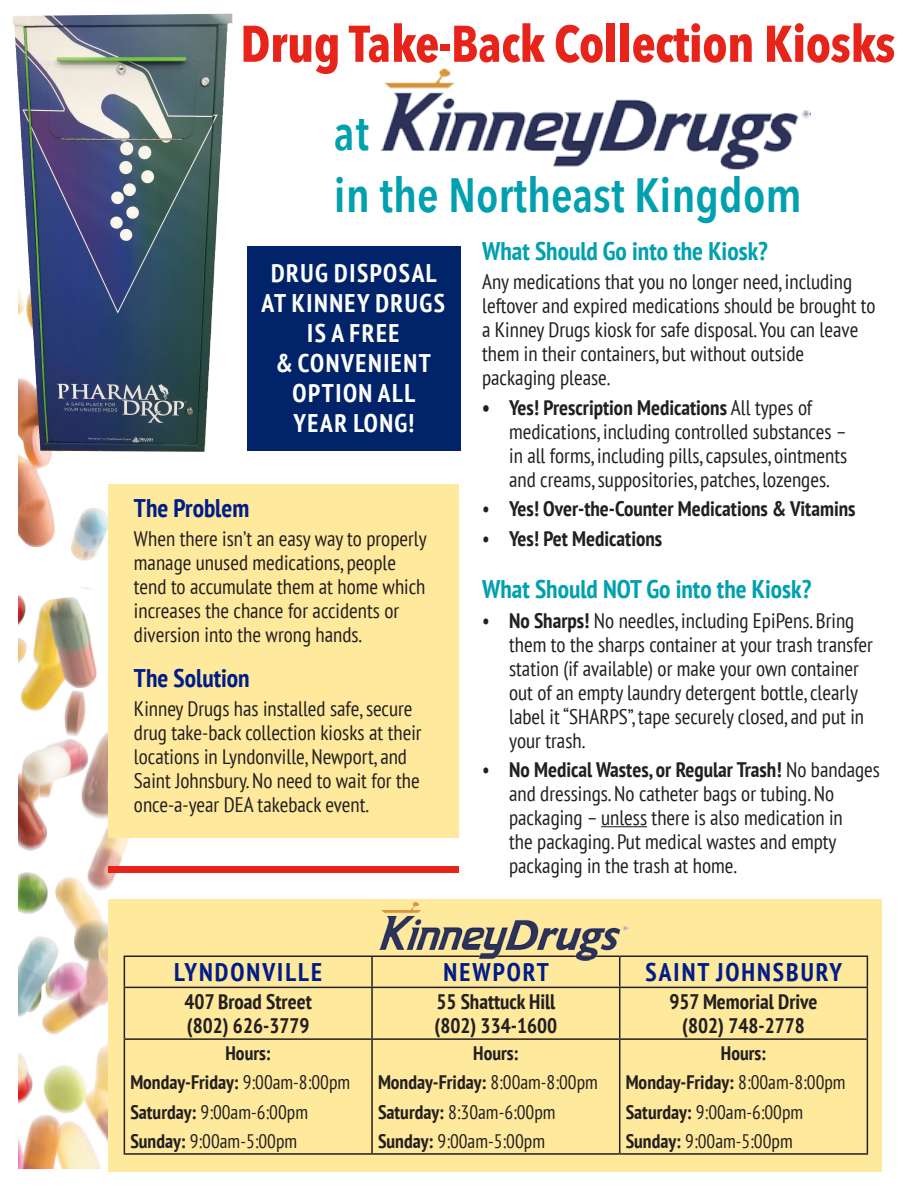
<style>
.page{position:relative;width:918px;height:1188px;background:#fff}
.page>*{position:absolute;margin:0;border:0;box-sizing:border-box;transform-origin:0 0}
.t1{font:700 51px "Avenir Next Condensed";letter-spacing:-.01em;color:#e72419}
.t2{font:600 48px "Avenir Next Condensed";color:#00a0af}
.Paragraph_Style_1{font:700 condensed 25.5px/30px "PT Sans";letter-spacing:.06em;color:#fff;text-align:center}
.Paragraph_Style_1-2{font:700 condensed 25.5px "PT Sans";color:#00a0af}
.Paragraph_Style_1-3{font:700 condensed 25.5px "PT Sans";letter-spacing:.08em;color:#001c88}
.Paragraph_Style_1-4{font:700 condensed 25.5px "PT Sans";color:#001c88}
.Paragraph_Style_1-5{font:condensed 21px/24px "PT Sans";color:#231f20}
.Paragraph_Style_1-6{font:700 condensed 21px/24px "PT Sans";color:#231f20}
.Paragraph_Style_1-7{font:condensed 19.5px "PT Sans";color:#231f20}
.Paragraph_Style_1-8{font:700 condensed 19.5px "PT Sans";color:#231f20}
.s1{font-weight:700}
.s2{font-weight:400}
</style>
<div class="page">
<img style="left:18px;top:625px;width:201px;height:544px">
<img style="left:18px;top:452px;width:91px;height:173px">
<div style="left:109px;top:899px;width:773px;height:273px;background:#ffe99c"></div>
<hr style="left:124px;top:956px;width:248px;height:1px;background:#231f20">
<hr style="left:124px;top:957px;width:1px;height:30px;background:#231f20">
<hr style="left:372px;top:956px;width:248px;height:1px;background:#231f20">
<hr style="left:371px;top:957px;width:2px;height:30px;background:#231f20">
<hr style="left:620px;top:956px;width:248px;height:1px;background:#231f20">
<hr style="left:619px;top:957px;width:1px;height:30px;background:#231f20">
<hr style="left:867px;top:957px;width:1px;height:30px;background:#231f20">
<hr style="left:124px;top:987px;width:248px;height:1px;background:#231f20">
<hr style="left:124px;top:988px;width:1px;height:50px;background:#231f20">
<hr style="left:372px;top:987px;width:248px;height:1px;background:#231f20">
<hr style="left:371px;top:988px;width:2px;height:50px;background:#231f20">
<hr style="left:620px;top:987px;width:248px;height:1px;background:#231f20">
<hr style="left:619px;top:988px;width:1px;height:50px;background:#231f20">
<hr style="left:867px;top:988px;width:1px;height:50px;background:#231f20">
<hr style="left:124px;top:1038px;width:248px;height:2px;background:#231f20">
<hr style="left:124px;top:1040px;width:1px;height:113px;background:#231f20">
<hr style="left:372px;top:1038px;width:248px;height:2px;background:#231f20">
<hr style="left:371px;top:1040px;width:2px;height:113px;background:#231f20">
<hr style="left:620px;top:1038px;width:248px;height:2px;background:#231f20">
<hr style="left:619px;top:1040px;width:1px;height:113px;background:#231f20">
<hr style="left:867px;top:1040px;width:1px;height:113px;background:#231f20">
<hr style="left:124px;top:1153px;width:248px;height:2px;background:#231f20">
<hr style="left:372px;top:1153px;width:248px;height:2px;background:#231f20">
<hr style="left:620px;top:1153px;width:248px;height:2px;background:#231f20">
<img style="left:381px;top:68px;width:430px;height:102px">
<img style="left:380px;top:901px;width:248px;height:63px">
<img style="left:13px;top:15px;width:209px;height:437px">
<div style="left:109px;top:484px;width:350px;height:353px;background:#ffe99c"></div>
<div style="left:247px;top:247px;width:214px;height:204px;background:#002369"></div>
<hr style="left:601px;top:826px;width:46px;height:1px;background:#231f20">
<div style="left:109px;top:867px;width:350px;height:6px;background:#e72419"></div>
<p class="t1" style="left:240px;top:13px;width:657px">Drug Take-Back Collection Kiosks</p>
<p class="t2" style="left:334px;top:91px;width:36px">at</p>
<p class="t2" style="left:334px;top:153px;width:469px">in the Northeast Kingdom</p>
<p class="Paragraph_Style_1" style="left:262px;top:258px;width:185px">DRUG DISPOSAL<br>AT KINNEY DRUGS<br>IS A FREE<br>&amp; CONVENIENT<br>OPTION ALL<br>YEAR LONG!</p>
<p class="Paragraph_Style_1-4" style="left:134px;top:491px;width:117px">The Problem</p>
<p class="Paragraph_Style_1-5" style="left:134px;top:526px;width:294px">When there isn’t an easy way to properly manage unused medications, people tend to accumulate them at home which increases the chance for accidents or diversion into the wrong hands.</p>
<p class="Paragraph_Style_1-4" style="left:134px;top:661px;width:117px">The Solution</p>
<p class="Paragraph_Style_1-5" style="left:134px;top:696px;width:289px">Kinney Drugs has installed safe, secure drug take-back collection kiosks at their locations in Lyndonville, Newport, and Saint Johnsbury. No need to wait for the once-a-year DEA takeback event.</p>
<p class="Paragraph_Style_1-2" style="left:482px;top:234px;width:287px">What Should Go into the Kiosk?</p>
<p class="Paragraph_Style_1-5" style="left:482px;top:270px;width:395px">Any medications that you no longer need, including leftover and expired medications should be brought to a Kinney Drugs kiosk for safe disposal. You can leave them in their containers, but without outside packaging please.</p>
<p class="Paragraph_Style_1-5" style="left:509px;top:395px;width:340px;text-indent:-27px"><span class="s1">• Yes! Prescription Medications</span> All types of medications, including controlled substances – in all forms, including pills, capsules, ointments and creams, suppositories, patches, lozenges.</p>
<p class="Paragraph_Style_1-6" style="left:482px;top:496px;width:375px"><span class="s2">•</span> Yes! Over-the-Counter Medications &amp; Vitamins</p>
<p class="Paragraph_Style_1-6" style="left:482px;top:526px;width:182px"><span class="s2">•</span> Yes! Pet Medications</p>
<p class="Paragraph_Style_1-2" style="left:482px;top:572px;width:331px">What Should NOT Go into the Kiosk?</p>
<p class="Paragraph_Style_1-5" style="left:509px;top:608px;width:365px;text-indent:-27px">• <span class="s1">No Sharps!</span> No needles, including EpiPens. Bring them to the sharps container at your trash transfer station (if available) or make your own container out of an empty laundry detergent bottle, clearly label it “SHARPS”, tape securely closed, and put in your trash.</p>
<p class="Paragraph_Style_1-5" style="left:509px;top:757px;width:372px;text-indent:-27px">• <span class="s1">No Medical Wastes, or Regular Trash!</span> No bandages and dressings. No catheter bags or tubing. No packaging – unless there is also medication in<br>the packaging. Put medical wastes and empty packaging in the trash at home.</p>
<p class="Paragraph_Style_1-3" style="left:174px;top:955px;width:149px">LYNDONVILLE</p>
<p class="Paragraph_Style_1-3" style="left:444px;top:955px;width:107px">NEWPORT</p>
<p class="Paragraph_Style_1-3" style="left:646px;top:955px;width:198px">SAINT JOHNSBURY</p>
<p class="Paragraph_Style_1-6" style="left:185px;top:989px;width:129px">407 Broad Street (802) 626-3779</p>
<p class="Paragraph_Style_1-6" style="left:435px;top:989px;width:124px">55 Shattuck Hill (802) 334-1600</p>
<p class="Paragraph_Style_1-6" style="left:670px;top:989px;width:150px;text-align:center">957 Memorial Drive (802) 748-2778</p>
<p class="Paragraph_Style_1-8" style="left:226px;top:1040px;width:47px">Hours:</p>
<p class="Paragraph_Style_1-8" style="left:130px;top:1069px;width:221px">Monday-Friday: <span class="s2">9:00am-8:00pm</span></p>
<p class="Paragraph_Style_1-7" style="left:130px;top:1099px;width:179px"><span class="s1">Saturday:</span> 9:00am-6:00pm</p>
<p class="Paragraph_Style_1-7" style="left:130px;top:1129px;width:168px"><span class="s1">Sunday:</span> 9:00am-5:00pm</p>
<p class="Paragraph_Style_1-8" style="left:473px;top:1040px;width:47px">Hours:</p>
<p class="Paragraph_Style_1-8" style="left:378px;top:1069px;width:221px">Monday-Friday: <span class="s2">8:00am-8:00pm</span></p>
<p class="Paragraph_Style_1-7" style="left:378px;top:1099px;width:179px"><span class="s1">Saturday:</span> 8:30am-6:00pm</p>
<p class="Paragraph_Style_1-7" style="left:378px;top:1129px;width:168px"><span class="s1">Sunday:</span> 9:00am-5:00pm</p>
<p class="Paragraph_Style_1-8" style="left:721px;top:1040px;width:47px">Hours:</p>
<p class="Paragraph_Style_1-8" style="left:626px;top:1069px;width:221px">Monday-Friday: <span class="s2">8:00am-8:00pm</span></p>
<p class="Paragraph_Style_1-7" style="left:626px;top:1099px;width:179px"><span class="s1">Saturday:</span> 9:00am-6:00pm</p>
<p class="Paragraph_Style_1-7" style="left:626px;top:1129px;width:168px"><span class="s1">Sunday:</span> 9:00am-5:00pm</p>
</div>
